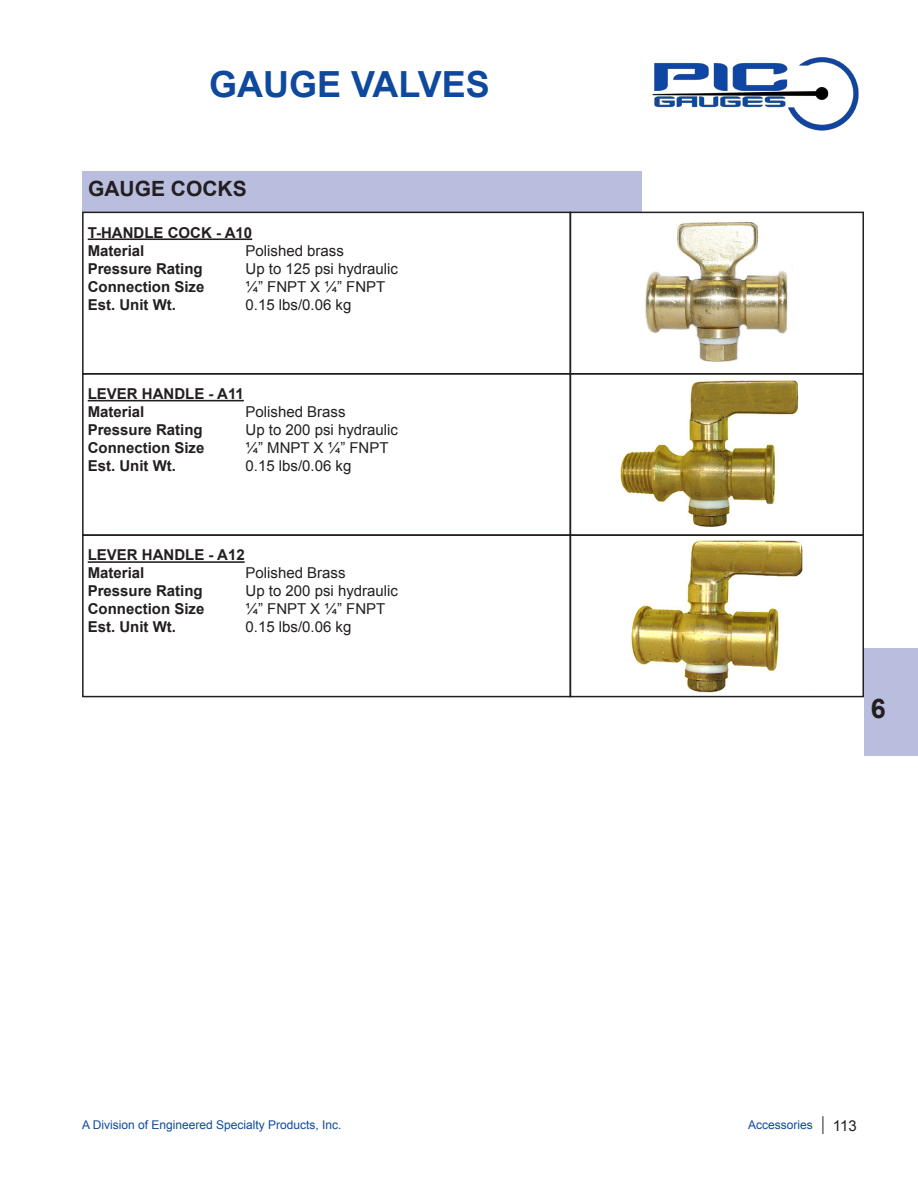
<style>
.page{position:relative;width:918px;height:1188px;background:#fff}
.page>*{position:absolute;margin:0;border:0;box-sizing:border-box;transform-origin:0 0}
.t1{font:700 36px "Arial";color:#0f499d}
.t2{font:700 27px "Arial";color:#231f20}
.t3{font:700 21px "Arial";color:#231f20}
.t4{font:700 15px "Arial";color:#231f20}
.t5{font:15px "Arial";color:#231f20}
.t6{font:12px "Arial";color:#0f499d}
</style>
<div class="page">
<img style="left:652px;top:57px;width:207px;height:74px">
<svg style="left:823px;top:1116px;width:1px;height:18px"></svg>
<div style="left:82px;top:171px;width:560px;height:41px;background:#babede"></div>
<img style="left:631px;top:540px;width:172px;height:153px">
<div style="left:570px;top:534px;width:294px;height:163px;border:2px solid #231f20"></div>
<img style="left:620px;top:380px;width:179px;height:147px">
<div style="left:570px;top:373px;width:294px;height:163px;border:2px solid #231f20"></div>
<img style="left:645px;top:221px;width:143px;height:141px">
<div style="left:570px;top:212px;width:294px;height:163px;border:2px solid #231f20"></div>
<hr style="left:88px;top:238px;width:164px;height:2px;background:#231f20">
<div style="left:82px;top:212px;width:489px;height:163px;border:2px solid #231f20"></div>
<hr style="left:88px;top:400px;width:156px;height:1px;background:#231f20">
<div style="left:82px;top:373px;width:489px;height:163px;border:2px solid #231f20"></div>
<hr style="left:88px;top:561px;width:157px;height:2px;background:#231f20">
<div style="left:82px;top:534px;width:489px;height:163px;border:2px solid #231f20"></div>
<div style="left:864px;top:648px;width:54px;height:108px;background:#babede"></div>
<p class="t1" style="left:209px;top:59px;width:282px">GAUGE VALVES</p>
<p class="t3" style="left:88px;top:174px;width:160px">GAUGE COCKS</p>
<p class="t4" style="left:88px;top:222px;width:166px">T-HANDLE COCK - A10</p>
<p class="t4" style="left:88px;top:240px;width:58px">Material</p>
<p class="t5" style="left:246px;top:240px;width:100px">Polished brass</p>
<p class="t4" style="left:88px;top:258px;width:117px">Pressure Rating</p>
<p class="t5" style="left:246px;top:258px;width:154px">Up to 125 psi hydraulic</p>
<p class="t4" style="left:88px;top:276px;width:118px">Connection Size</p>
<p class="t5" style="left:246px;top:276px;width:141px">¼” FNPT X ¼” FNPT</p>
<p class="t4" style="left:88px;top:294px;width:90px">Est. Unit Wt.</p>
<p class="t5" style="left:246px;top:294px;width:107px">0.15 lbs/0.06 kg</p>
<p class="t4" style="left:88px;top:383px;width:158px">LEVER HANDLE - A11</p>
<p class="t4" style="left:88px;top:401px;width:58px">Material</p>
<p class="t5" style="left:246px;top:401px;width:102px">Polished Brass</p>
<p class="t4" style="left:88px;top:419px;width:117px">Pressure Rating</p>
<p class="t5" style="left:246px;top:419px;width:154px">Up to 200 psi hydraulic</p>
<p class="t4" style="left:88px;top:437px;width:118px">Connection Size</p>
<p class="t5" style="left:246px;top:437px;width:145px">¼” MNPT X ¼” FNPT</p>
<p class="t4" style="left:88px;top:455px;width:90px">Est. Unit Wt.</p>
<p class="t5" style="left:246px;top:455px;width:107px">0.15 lbs/0.06 kg</p>
<p class="t4" style="left:88px;top:545px;width:158px">LEVER HANDLE - A12</p>
<p class="t4" style="left:88px;top:563px;width:58px">Material</p>
<p class="t5" style="left:246px;top:563px;width:102px">Polished Brass</p>
<p class="t4" style="left:88px;top:581px;width:117px">Pressure Rating</p>
<p class="t5" style="left:246px;top:581px;width:154px">Up to 200 psi hydraulic</p>
<p class="t4" style="left:88px;top:599px;width:118px">Connection Size</p>
<p class="t5" style="left:246px;top:599px;width:141px">¼” FNPT X ¼” FNPT</p>
<p class="t4" style="left:88px;top:617px;width:90px">Est. Unit Wt.</p>
<p class="t5" style="left:246px;top:617px;width:107px">0.15 lbs/0.06 kg</p>
<p class="t2" style="left:871px;top:690px;width:17px">6</p>
<p class="t6" style="left:82px;top:1116px;width:261px">A Division of Engineered Specialty Products, Inc.</p>
<p class="t5" style="left:833px;top:1116px;width:25px">113</p>
<p class="t6" style="left:748px;top:1116px;width:66px">Accessories</p>
</div>
